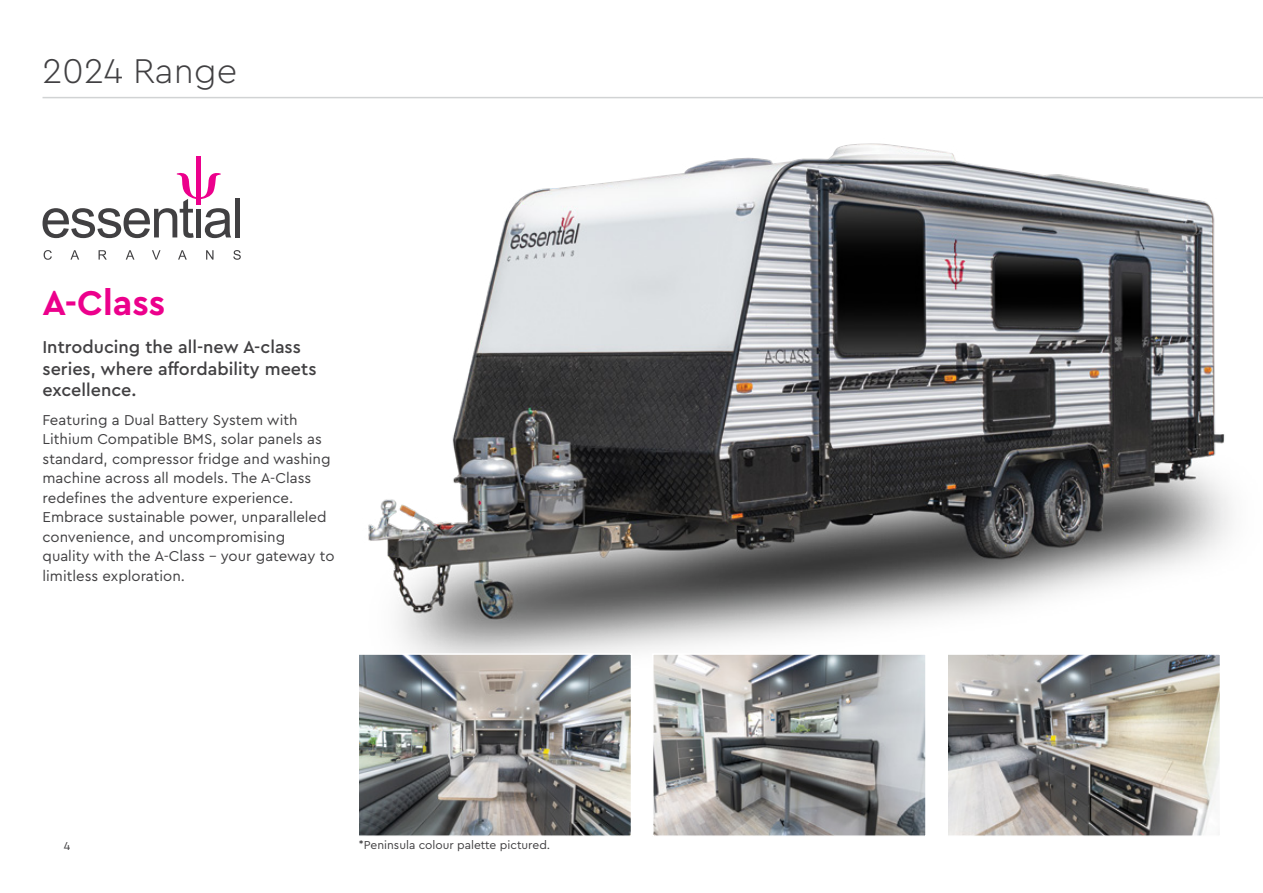
<style>
.page{position:relative;width:1263px;height:893px;background:#fff}
.page>*{position:absolute;margin:0;border:0;box-sizing:border-box;transform-origin:0 0}
.t1{font:300 36px "Cera Pro";color:#414042}
.t2{font:700 36px "Cera Pro";color:#ec008c}
.t3{font:500 18px/21.6px "Cera Pro";color:#414042}
.t4{font:15px/19.5px "Cera Pro";color:#414042}
.t5{font:12px "Cera Pro";color:#414042}
</style>
<div class="page">
<hr style="left:43px;top:97px;width:1220px;height:1px;background:#d1d3d4">
<img style="left:321px;top:98px;width:942px;height:555px">
<div style="left:196px;top:156px;width:5px;height:49px;background:#ec008c"></div>
<div style="left:235px;top:198px;width:5px;height:39px;background:#414042"></div>
<svg style="left:44px;top:250px;width:8px;height:10px"></svg>
<svg style="left:70px;top:250px;width:9px;height:10px"></svg>
<svg style="left:99px;top:250px;width:8px;height:10px"></svg>
<svg style="left:126px;top:250px;width:8px;height:10px"></svg>
<svg style="left:152px;top:250px;width:8px;height:10px"></svg>
<svg style="left:178px;top:250px;width:9px;height:10px"></svg>
<svg style="left:206px;top:250px;width:7px;height:10px"></svg>
<svg style="left:233px;top:250px;width:8px;height:10px"></svg>
<svg style="left:43px;top:172px;width:188px;height:66px"></svg>
<img style="left:360px;top:656px;width:269px;height:178px">
<div style="left:357px;top:653px;width:275px;height:184px;border:2px solid #fff"></div>
<img style="left:655px;top:656px;width:269px;height:178px">
<div style="left:652px;top:653px;width:275px;height:184px;border:2px solid #fff"></div>
<img style="left:949px;top:656px;width:269px;height:178px">
<div style="left:946px;top:653px;width:275px;height:184px;border:2px solid #fff"></div>
<h1 class="t1" style="left:43px;top:47px;width:196px">2024 Range</h1>
<h1 class="t2" style="left:43px;top:279px;width:124px">A-Class</h1>
<p class="t3" style="left:43px;top:336px;width:275px">Introducing the all-new A-class series, where affordability meets excellence.</p>
<p class="t4" style="left:43px;top:409px;width:293px">Featuring a Dual Battery System with Lithium Compatible BMS, solar panels as standard, compressor fridge and washing machine across all models. The A-Class redefines the adventure experience.<br>Embrace sustainable power, unparalleled convenience, and uncompromising quality with the A-Class – your gateway to limitless exploration.</p>
<p class="t5" style="left:64px;top:838px;width:8px">4</p>
<p class="t5" style="left:359px;top:837px;width:193px">*Peninsula colour palette pictured.</p>
</div>
